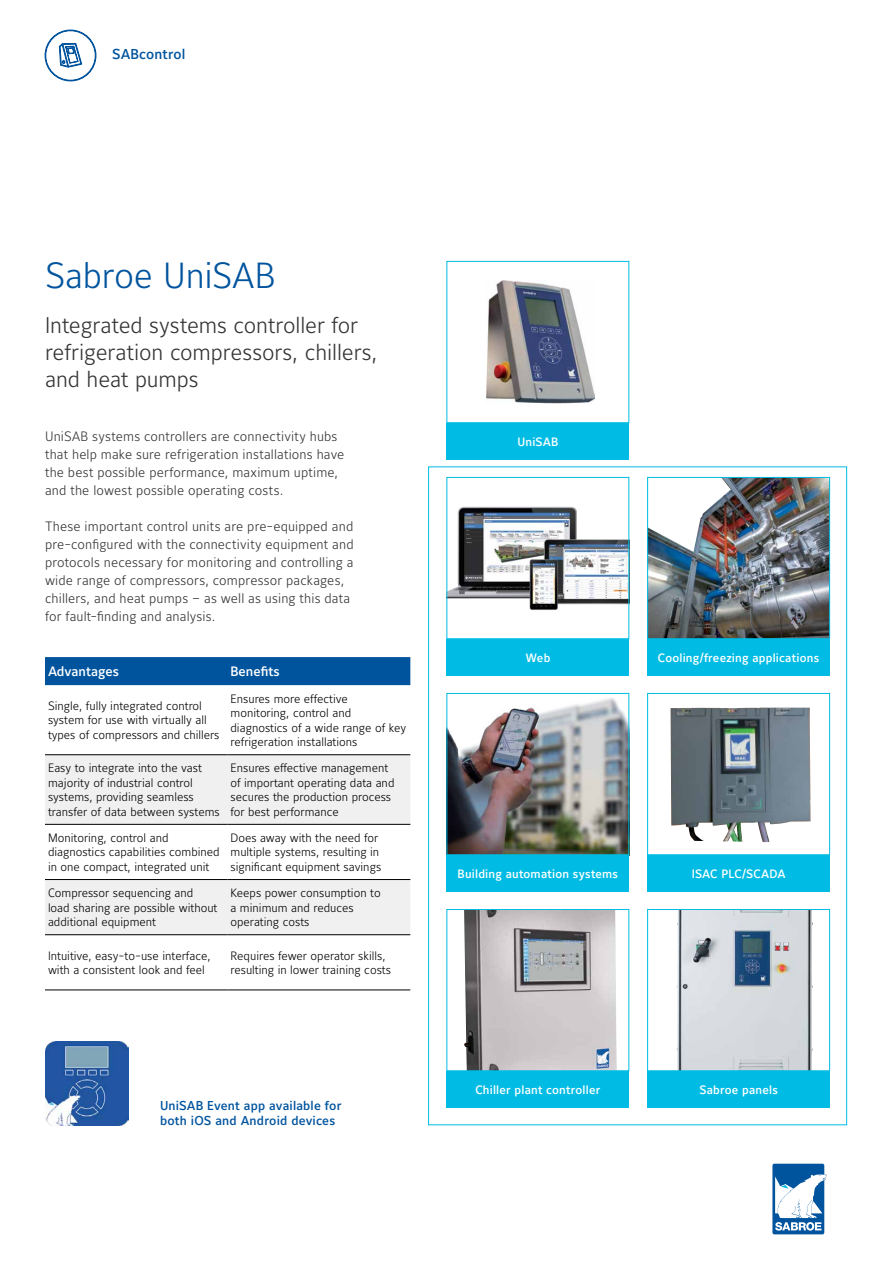
<style>
.page{position:relative;width:893px;height:1263px;background:#fff}
.page>*{position:absolute;margin:0;border:0;box-sizing:border-box;transform-origin:0 0}
.t1{font:300 36px "Maurea Jci Lf ML";letter-spacing:-.01em;color:#00549e}
.t2{font:300 22.5px/27px "Maurea Jci Lf ML";letter-spacing:-.005em;color:#333334}
.t3{font:500 14.25px "Maurea Jci Tf ML";letter-spacing:.01em;color:#00549e}
.t4{font:300 13.5px/18px "Maurea Jci Lf ML";letter-spacing:.01em;color:#333334}
.t5{font:500 13.5px "Maurea Jci Lf ML";color:#fff}
.t6{font:500 12.75px/15px "Maurea Jci Lf ML";letter-spacing:.015em;color:#00549e}
.t7{font:300 12px/14.4px "Maurea Jci Lf ML";color:#000}
.t8{font:500 12px "Maurea Jci Lf ML";letter-spacing:.015em;color:#fff}
</style>
<div class="page">
<div style="left:45px;top:657px;width:365px;height:28px;background:#00549e"></div>
<svg style="left:45px;top:755px;width:365px;height:179px;fill:#eff0ef"></svg>
<hr style="left:45px;top:754px;width:182px;height:1px;background:#000">
<hr style="left:227px;top:754px;width:183px;height:1px;background:#000">
<hr style="left:45px;top:824px;width:182px;height:1px;background:#000">
<hr style="left:227px;top:824px;width:183px;height:1px;background:#000">
<hr style="left:45px;top:879px;width:182px;height:1px;background:#000">
<hr style="left:227px;top:879px;width:183px;height:1px;background:#000">
<hr style="left:45px;top:934px;width:182px;height:1px;background:#000">
<hr style="left:227px;top:934px;width:183px;height:1px;background:#000">
<hr style="left:45px;top:990px;width:182px;height:1px;background:#000">
<hr style="left:227px;top:990px;width:183px;height:1px;background:#000">
<img style="left:45px;top:1042px;width:83px;height:83px">
<img style="left:448px;top:506px;width:179px;height:104px">
<div style="left:446px;top:477px;width:183px;height:162px;border:1px solid #00bce4"></div>
<img style="left:671px;top:708px;width:140px;height:134px">
<div style="left:647px;top:693px;width:183px;height:162px;border:1px solid #00bce4"></div>
<img style="left:448px;top:698px;width:179px;height:155px">
<div style="left:446px;top:693px;width:183px;height:162px;border:1px solid #00bce4"></div>
<img style="left:464px;top:911px;width:153px;height:158px">
<div style="left:446px;top:909px;width:183px;height:162px;border:1px solid #00bce4"></div>
<img style="left:677px;top:911px;width:136px;height:158px">
<div style="left:647px;top:909px;width:183px;height:162px;border:1px solid #00bce4"></div>
<img style="left:649px;top:479px;width:179px;height:158px">
<div style="left:647px;top:477px;width:183px;height:162px;border:1px solid #00bce4"></div>
<div style="left:446px;top:639px;width:183px;height:36px;background:#00bce4"></div>
<div style="left:446px;top:855px;width:183px;height:36px;background:#00bce4"></div>
<div style="left:446px;top:1071px;width:183px;height:36px;background:#00bce4"></div>
<div style="left:647px;top:1071px;width:183px;height:36px;background:#00bce4"></div>
<div style="left:647px;top:855px;width:183px;height:36px;background:#00bce4"></div>
<div style="left:647px;top:639px;width:183px;height:36px;background:#00bce4"></div>
<svg style="left:45px;top:30px;width:51px;height:51px"></svg>
<img style="left:486px;top:281px;width:109px;height:122px">
<div style="left:446px;top:261px;width:183px;height:162px;border:1px solid #00bce4"></div>
<div style="left:446px;top:423px;width:183px;height:36px;background:#00bce4"></div>
<svg style="left:772px;top:1164px;width:55px;height:70px"></svg>
<p class="t3" style="left:112px;top:46px;width:75px">SABcontrol</p>
<h1 class="t1" style="left:45px;top:253px;width:232px">Sabroe UniSAB</h1>
<h2 class="t2" style="left:45px;top:311px;width:334px">Integrated systems controller for refrigeration compressors, chillers, and heat pumps</h2>
<p class="t4" style="left:45px;top:427px;width:301px">UniSAB systems controllers are connectivity hubs that help make sure refrigeration installations have the best possible performance, maximum uptime, and the lowest possible operating costs.</p>
<p class="t4" style="left:45px;top:517px;width:310px">These important control units are pre-equipped and pre-configured with the connectivity equipment and protocols necessary for monitoring and controlling a wide range of compressors, compressor packages, chillers, and heat pumps – as well as using this data for fault-finding and analysis.</p>
<p class="t5" style="left:48px;top:663px;width:73px">Advantages</p>
<p class="t5" style="left:230px;top:663px;width:51px">Benefits</p>
<p class="t7" style="left:48px;top:698px;width:173px">Single, fully integrated control system for use with virtually all types of compressors and chillers</p>
<p class="t7" style="left:230px;top:691px;width:177px">Ensures more effective monitoring, control and diagnostics of a wide range of key refrigeration installations</p>
<p class="t7" style="left:48px;top:761px;width:173px">Easy to integrate into the vast majority of industrial control systems, providing seamless transfer of data between systems</p>
<p class="t7" style="left:230px;top:761px;width:165px">Ensures effective management of important operating data and secures the production process for best performance</p>
<p class="t7" style="left:48px;top:830px;width:173px">Monitoring, control and diagnostics capabilities combined in one compact, integrated unit</p>
<p class="t7" style="left:230px;top:830px;width:152px">Does away with the need for multiple systems, resulting in significant equipment savings</p>
<p class="t7" style="left:48px;top:885px;width:171px">Compressor sequencing and load sharing are possible without additional equipment</p>
<p class="t7" style="left:230px;top:885px;width:152px">Keeps power consumption to a minimum and reduces operating costs</p>
<p class="t7" style="left:48px;top:948px;width:164px">Intuitive, easy-to-use interface, with a consistent look and feel</p>
<p class="t7" style="left:230px;top:948px;width:162px">Requires fewer operator skills, resulting in lower training costs</p>
<p class="t6" style="left:160px;top:1098px;width:183px">UniSAB Event app available for both iOS and Android devices</p>
<p class="t8" style="left:517px;top:434px;width:42px">UniSAB</p>
<p class="t8" style="left:525px;top:650px;width:26px">Web</p>
<p class="t8" style="left:658px;top:650px;width:163px">Cooling/freezing applications</p>
<p class="t8" style="left:458px;top:866px;width:162px">Building automation systems</p>
<p class="t8" style="left:692px;top:866px;width:95px">ISAC PLC/SCADA</p>
<p class="t8" style="left:475px;top:1082px;width:127px">Chiller plant controller</p>
<p class="t8" style="left:699px;top:1082px;width:80px">Sabroe panels</p>
</div>
